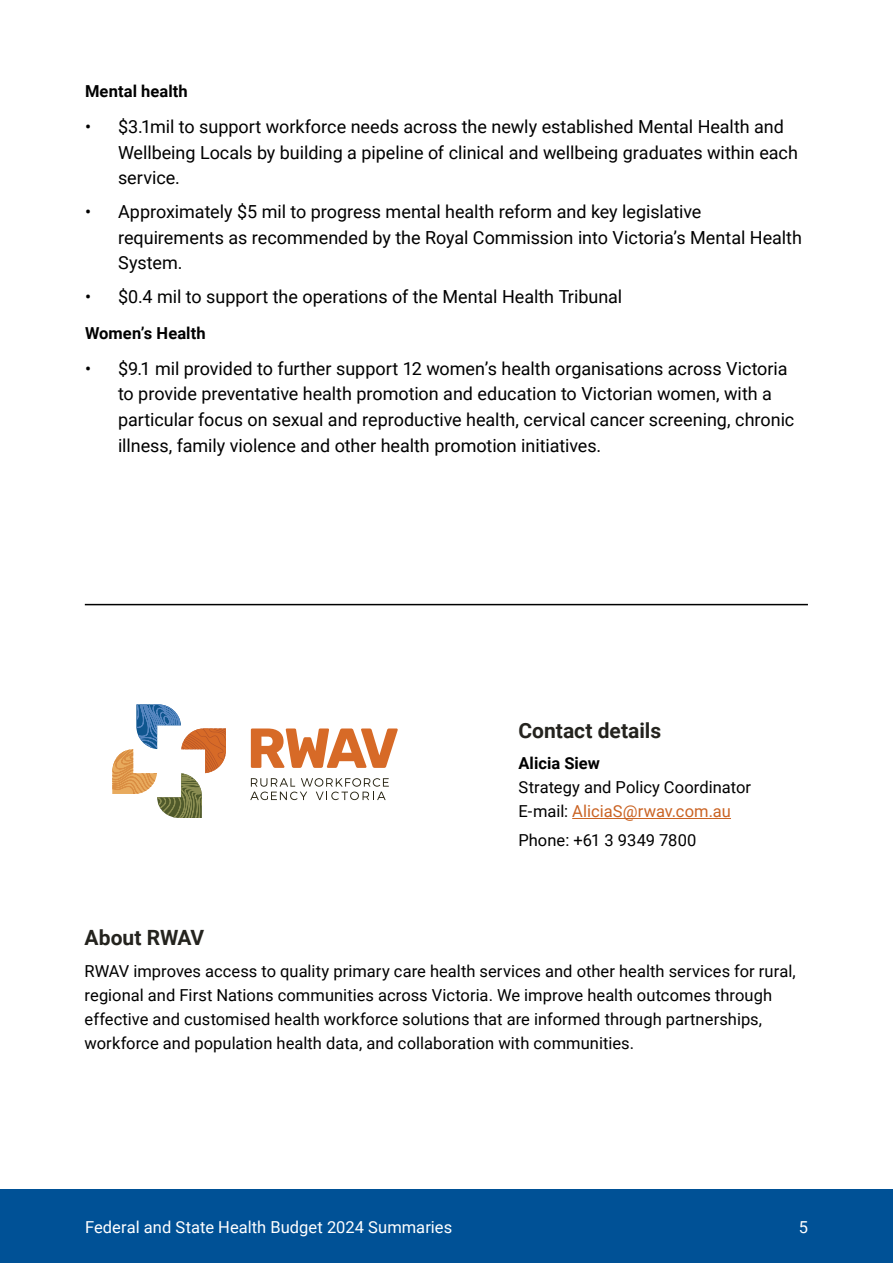
<style>
.page{position:relative;width:893px;height:1263px;background:#fff}
.page>*{position:absolute;margin:0;border:0;box-sizing:border-box;transform-origin:0 0}
.t1{font:700 21px "Roboto";color:#24231e}
.t2{font:18px/25.5px "Roboto";letter-spacing:-.005em;color:#000}
.t3{font:16.5px/24px "Roboto";color:#000}
.t4{font:16.5px "Roboto";letter-spacing:.005em;color:#fff}
.t5{font:700 16.5px "Roboto";letter-spacing:.005em;color:#000}
.s1{color:#ca6323}
</style>
<div class="page">
<div style="left:0;top:1189px;width:893px;height:74px;background:#005196"></div>
<hr style="left:572px;top:818px;width:159px;height:1px;background:#ca6323">
<hr style="left:85px;top:604px;width:723px;height:1px;background:#000">
<svg style="left:251px;top:728px;width:147px;height:40px"></svg>
<svg style="left:250px;top:778px;width:139px;height:22px"></svg>
<svg style="left:112px;top:704px;width:114px;height:114px"></svg>
<p class="t5" style="left:85px;top:80px;width:104px">Mental health</p>
<p class="t2" style="left:118px;top:113px;width:681px;text-indent:-33px">• $3.1mil to support workforce needs across the newly established Mental Health and<br>Wellbeing Locals by building a pipeline of clinical and wellbeing graduates within each service.</p>
<p class="t2" style="left:118px;top:198px;width:685px;text-indent:-33px">• Approximately $5 mil to progress mental health reform and key legislative requirements as recommended by the Royal Commission into Victoria’s Mental Health<br>System.</p>
<p class="t2" style="left:85px;top:283px;width:539px">• $0.4 mil to support the operations of the Mental Health Tribunal</p>
<p class="t5" style="left:85px;top:322px;width:122px">Women’s Health</p>
<p class="t2" style="left:118px;top:355px;width:678px;text-indent:-33px">• $9.1 mil provided to further support 12 women’s health organisations across Victoria to provide preventative health promotion and education to Victorian women, with a particular focus on sexual and reproductive health, cervical cancer screening, chronic illness, family violence and other health promotion initiatives.</p>
<p class="t1" style="left:518px;top:715px;width:144px">Contact details</p>
<p class="t5" style="left:518px;top:752px;width:83px">Alicia Siew</p>
<p class="t3" style="left:518px;top:775px;width:234px">Strategy and Policy Coordinator<br>E-mail: <span class="s1">AliciaS@rwav.com.au</span></p>
<p class="t3" style="left:518px;top:827px;width:180px">Phone: +61 3 9349 7800</p>
<p class="t1" style="left:85px;top:923px;width:121px">About RWAV</p>
<p class="t3" style="left:85px;top:958px;width:713px">RWAV improves access to quality primary care health services and other health services for rural, regional and First Nations communities across Victoria. We improve health outcomes through effective and customised health workforce solutions that are informed through partnerships, workforce and population health data, and collaboration with communities.</p>
<p class="t4" style="left:85px;top:1215px;width:369px">Federal and State Health Budget 2024 Summaries</p>
<p class="t4" style="left:799px;top:1215px;width:11px">5</p>
</div>
